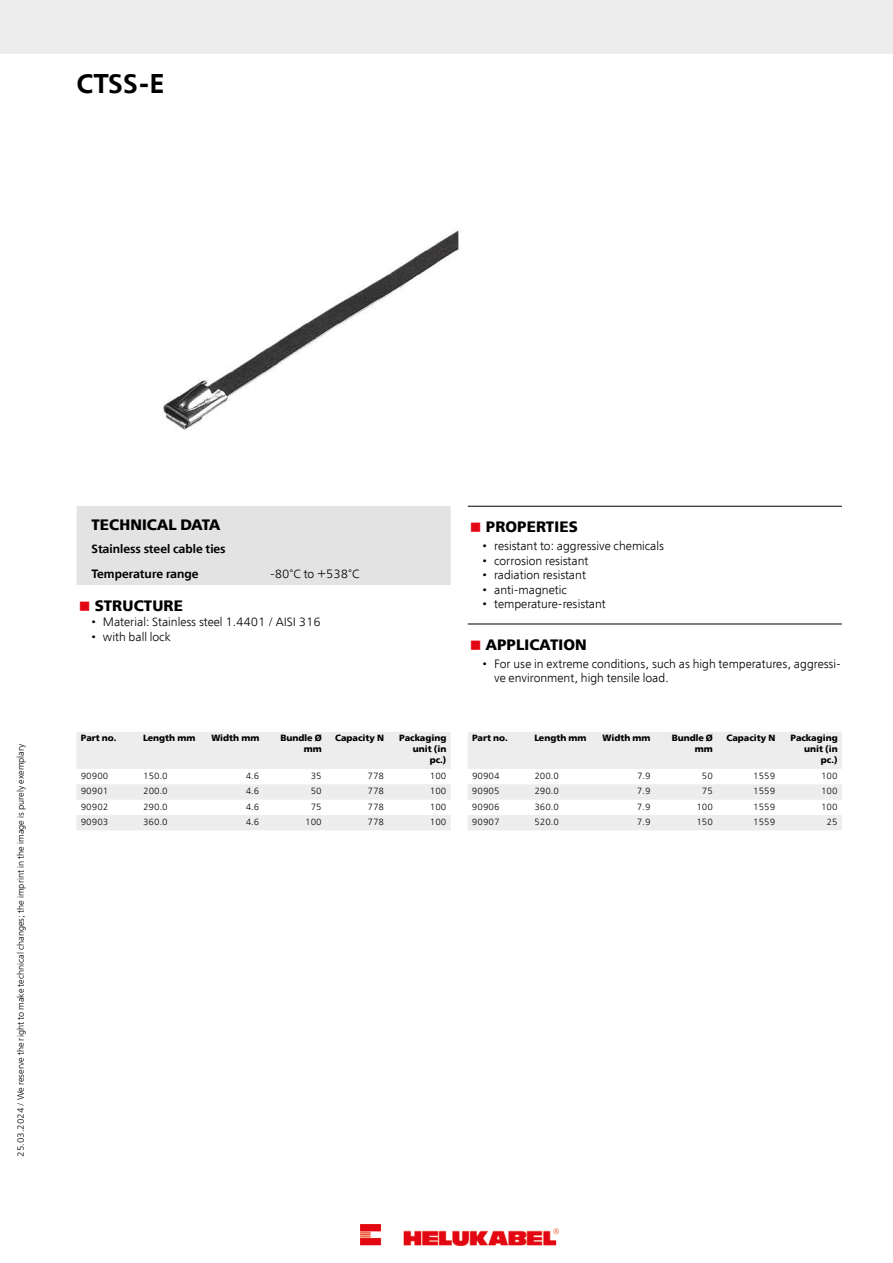
<style>
.page{position:relative;width:893px;height:1263px;background:#fff}
.page>*{position:absolute;margin:0;border:0;box-sizing:border-box;transform-origin:0 0}
.t1{font:600 27px "Free Set";color:#000}
.t2{font:700 15px "Free Set";letter-spacing:.01em;color:#000}
.t3{font:300 12px/14.4px "Free Set";color:#000}
.t4{font:600 12px/24.8px "Free Set";color:#000}
.t5{font:300 9px "Free Set";color:#000}
.t6{font:700 9px/10.8px "Free Set";color:#000;text-align:right}
.s1{color:#e30613}
</style>
<div class="page">
<div style="left:77px;top:506px;width:374px;height:79px;background:#e3e3e3"></div>
<hr style="left:468px;top:506px;width:374px;height:1px;background:#000">
<hr style="left:468px;top:624px;width:374px;height:1px;background:#000">
<svg style="left:77px;top:732px;width:374px;height:98px"></svg>
<svg style="left:468px;top:732px;width:374px;height:98px"></svg>
<div style="left:0;top:0;width:893px;height:53px;background:#ededed"></div>
<img style="left:163px;top:230px;width:296px;height:200px">
<img style="left:360px;top:1225px;width:198px;height:21px">
<h1 class="t1" style="left:77px;top:66px;width:89px">CTSS-E</h1>
<p class="t5" style="left:15px;top:1157px;width:415px;rotate:-90deg">25.03.2024 / We reserve the right to make technical changes; the imprint in the image is purely exemplary</p>
<h2 class="t2" style="left:91px;top:515px;width:130px">TECHNICAL DATA</h2>
<h3 class="t4" style="left:91px;top:536px;width:136px">Stainless steel cable ties<br>Temperature range</h3>
<h3 class="t3" style="left:270px;top:567px;width:91px">-80°C to +538°C</h3>
<h2 class="t2" style="left:79px;top:596px;width:106px"><span class="s1">■</span> STRUCTURE</h2>
<h3 class="t3" style="left:91px;top:615px;width:231px">• Material: Stainless steel 1.4401 / AISI 316</h3>
<h3 class="t3" style="left:91px;top:629px;width:81px">• with ball lock</h3>
<p class="t6" style="left:81px;top:732px;width:37px">Part no.</p>
<p class="t6" style="left:143px;top:732px;width:54px">Length mm</p>
<p class="t6" style="left:211px;top:732px;width:49px">Width mm</p>
<p class="t6" style="left:280px;top:732px;width:43px">Bundle Ø mm</p>
<p class="t6" style="left:335px;top:732px;width:50px">Capacity N</p>
<p class="t6" style="left:399px;top:732px;width:49px">Packaging unit (in pc.)</p>
<p class="t5" style="left:81px;top:770px;width:29px">90900</p>
<p class="t5" style="left:143px;top:770px;width:26px">150.0</p>
<p class="t5" style="left:246px;top:770px;width:15px">4.6</p>
<p class="t5" style="left:311px;top:770px;width:13px">35</p>
<p class="t5" style="left:368px;top:770px;width:18px">778</p>
<p class="t5" style="left:430px;top:770px;width:18px">100</p>
<p class="t5" style="left:81px;top:786px;width:29px">90901</p>
<p class="t5" style="left:143px;top:786px;width:26px">200.0</p>
<p class="t5" style="left:246px;top:786px;width:15px">4.6</p>
<p class="t5" style="left:311px;top:786px;width:13px">50</p>
<p class="t5" style="left:367px;top:786px;width:18px">778</p>
<p class="t5" style="left:430px;top:786px;width:18px">100</p>
<p class="t5" style="left:81px;top:801px;width:29px">90902</p>
<p class="t5" style="left:143px;top:801px;width:26px">290.0</p>
<p class="t5" style="left:246px;top:801px;width:15px">4.6</p>
<p class="t5" style="left:311px;top:801px;width:13px">75</p>
<p class="t5" style="left:367px;top:801px;width:18px">778</p>
<p class="t5" style="left:430px;top:801px;width:18px">100</p>
<p class="t5" style="left:81px;top:816px;width:29px">90903</p>
<p class="t5" style="left:143px;top:816px;width:26px">360.0</p>
<p class="t5" style="left:246px;top:816px;width:15px">4.6</p>
<p class="t5" style="left:305px;top:816px;width:18px">100</p>
<p class="t5" style="left:367px;top:816px;width:18px">778</p>
<p class="t5" style="left:430px;top:816px;width:18px">100</p>
<h2 class="t2" style="left:470px;top:517px;width:109px"><span class="s1">■</span> PROPERTIES</h2>
<h3 class="t3" style="left:483px;top:539px;width:183px">• resistant to: aggressive chemicals</h3>
<h3 class="t3" style="left:483px;top:553px;width:107px">• corrosion resistant</h3>
<h3 class="t3" style="left:483px;top:568px;width:105px">• radiation resistant</h3>
<h3 class="t3" style="left:483px;top:582px;width:86px">• anti-magnetic</h3>
<h3 class="t3" style="left:483px;top:597px;width:125px">• temperature-resistant</h3>
<h2 class="t2" style="left:470px;top:635px;width:118px"><span class="s1">■</span> APPLICATION</h2>
<h3 class="t3" style="left:494px;top:656px;width:348px;text-indent:-11px">• For use in extreme conditions, such as high temperatures, aggressi&shy;ve environment, high tensile load.</h3>
<p class="t6" style="left:472px;top:732px;width:37px">Part no.</p>
<p class="t6" style="left:534px;top:732px;width:54px">Length mm</p>
<p class="t6" style="left:603px;top:732px;width:49px">Width mm</p>
<p class="t6" style="left:672px;top:732px;width:43px">Bundle Ø mm</p>
<p class="t6" style="left:726px;top:732px;width:50px">Capacity N</p>
<p class="t6" style="left:790px;top:732px;width:49px">Packaging unit (in pc.)</p>
<p class="t5" style="left:472px;top:770px;width:29px">90904</p>
<p class="t5" style="left:534px;top:770px;width:26px">200.0</p>
<p class="t5" style="left:637px;top:770px;width:15px">7.9</p>
<p class="t5" style="left:702px;top:770px;width:13px">50</p>
<p class="t5" style="left:753px;top:770px;width:24px">1559</p>
<p class="t5" style="left:821px;top:770px;width:18px">100</p>
<p class="t5" style="left:472px;top:786px;width:29px">90905</p>
<p class="t5" style="left:534px;top:786px;width:26px">290.0</p>
<p class="t5" style="left:637px;top:786px;width:15px">7.9</p>
<p class="t5" style="left:702px;top:786px;width:13px">75</p>
<p class="t5" style="left:753px;top:786px;width:24px">1559</p>
<p class="t5" style="left:821px;top:786px;width:18px">100</p>
<p class="t5" style="left:472px;top:801px;width:29px">90906</p>
<p class="t5" style="left:534px;top:801px;width:26px">360.0</p>
<p class="t5" style="left:637px;top:801px;width:15px">7.9</p>
<p class="t5" style="left:696px;top:801px;width:18px">100</p>
<p class="t5" style="left:753px;top:801px;width:24px">1559</p>
<p class="t5" style="left:821px;top:801px;width:18px">100</p>
<p class="t5" style="left:472px;top:816px;width:29px">90907</p>
<p class="t5" style="left:534px;top:816px;width:26px">520.0</p>
<p class="t5" style="left:637px;top:816px;width:15px">7.9</p>
<p class="t5" style="left:696px;top:816px;width:18px">150</p>
<p class="t5" style="left:753px;top:816px;width:24px">1559</p>
<p class="t5" style="left:827px;top:816px;width:13px">25</p>
</div>
